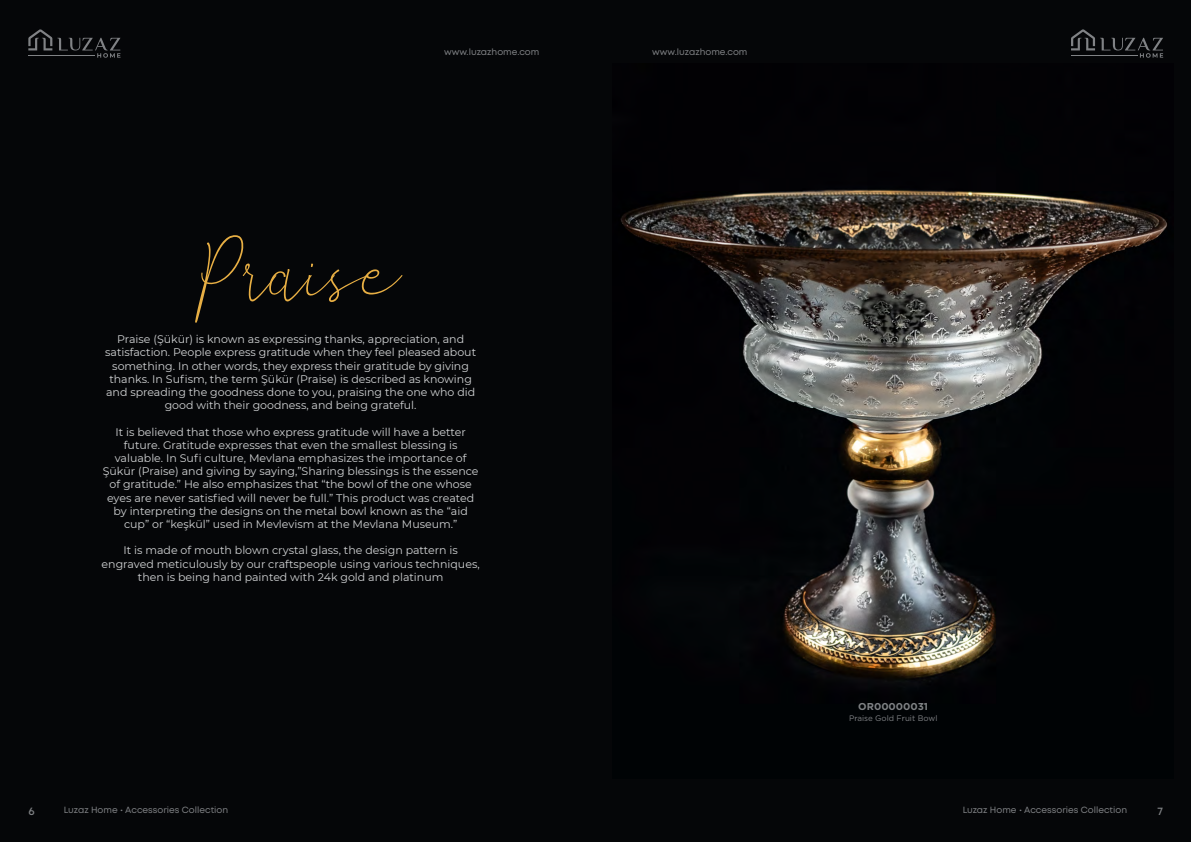
<style>
.page{position:relative;width:1191px;height:842px;background:#050608}
.page>*{position:absolute;margin:0;border:0;box-sizing:border-box;transform-origin:0 0}
.t1{font:85.7px "Ametha";letter-spacing:-.02em;color:#e8af44}
.t2{font:11px/13.2px "Montserrat";color:#d1d3d4;text-align:center}
.t3{font:600 11px "Mont";color:#808285}
.t4{font:700 10px "Gotham";color:#808285}
.t5{font:9px "Mont";color:#808285}
.t6{font:8px "Gotham";color:#808285}
</style>
<div class="page">
<svg style="left:28px;top:29px;width:92px;height:29px"></svg>
<hr style="left:28px;top:55px;width:67px;height:1px;background:#808285">
<svg style="left:1071px;top:29px;width:92px;height:29px"></svg>
<hr style="left:1071px;top:55px;width:66px;height:1px;background:#808285">
<img style="left:621px;top:190px;width:546px;height:492px">
<p class="t5" style="left:444px;top:46px;width:97px">www.luzazhome.com</p>
<p class="t5" style="left:652px;top:46px;width:97px">www.luzazhome.com</p>
<h1 class="t1" style="left:194px;top:222px;width:209px">Praise</h1>
<p class="t2" style="left:105px;top:332px;width:372px">Praise (Şükür) is known as expressing thanks, appreciation, and satisfaction. People express gratitude when they feel pleased about something. In other words, they express their gratitude by giving thanks. In Sufism, the term Şükür (Praise) is described as knowing and spreading the goodness done to you, praising the one who did good with their goodness, and being grateful.</p>
<p class="t2" style="left:103px;top:425px;width:377px">It is believed that those who express gratitude will have a better future. Gratitude expresses that even the smallest blessing is valuable. In Sufi culture, Mevlana emphasizes the importance of Şükür (Praise) and giving by saying,”Sharing blessings is the essence of gratitude.” He also emphasizes that “the bowl of the one whose eyes are never satisfied will never be full.” This product was created by interpreting the designs on the metal bowl known as the “aid cup” or “keşkül” used in Mevlevism at the Mevlana Museum.”</p>
<p class="t2" style="left:102px;top:544px;width:379px">It is made of mouth blown crystal glass, the design pattern is engraved meticulously by our craftspeople using various techniques, then is being hand painted with 24k gold and platinum</p>
<p class="t4" style="left:858px;top:700px;width:71px">OR00000031</p>
<p class="t6" style="left:849px;top:713px;width:90px">Praise Gold Fruit Bowl</p>
<p class="t5" style="left:64px;top:804px;width:166px">Luzaz Home • Accessories Collection</p>
<p class="t5" style="left:962px;top:804px;width:166px">Luzaz Home • Accessories Collection</p>
<p class="t3" style="left:28px;top:803px;width:8px">6</p>
<p class="t3" style="left:1157px;top:803px;width:7px">7</p>
</div>
